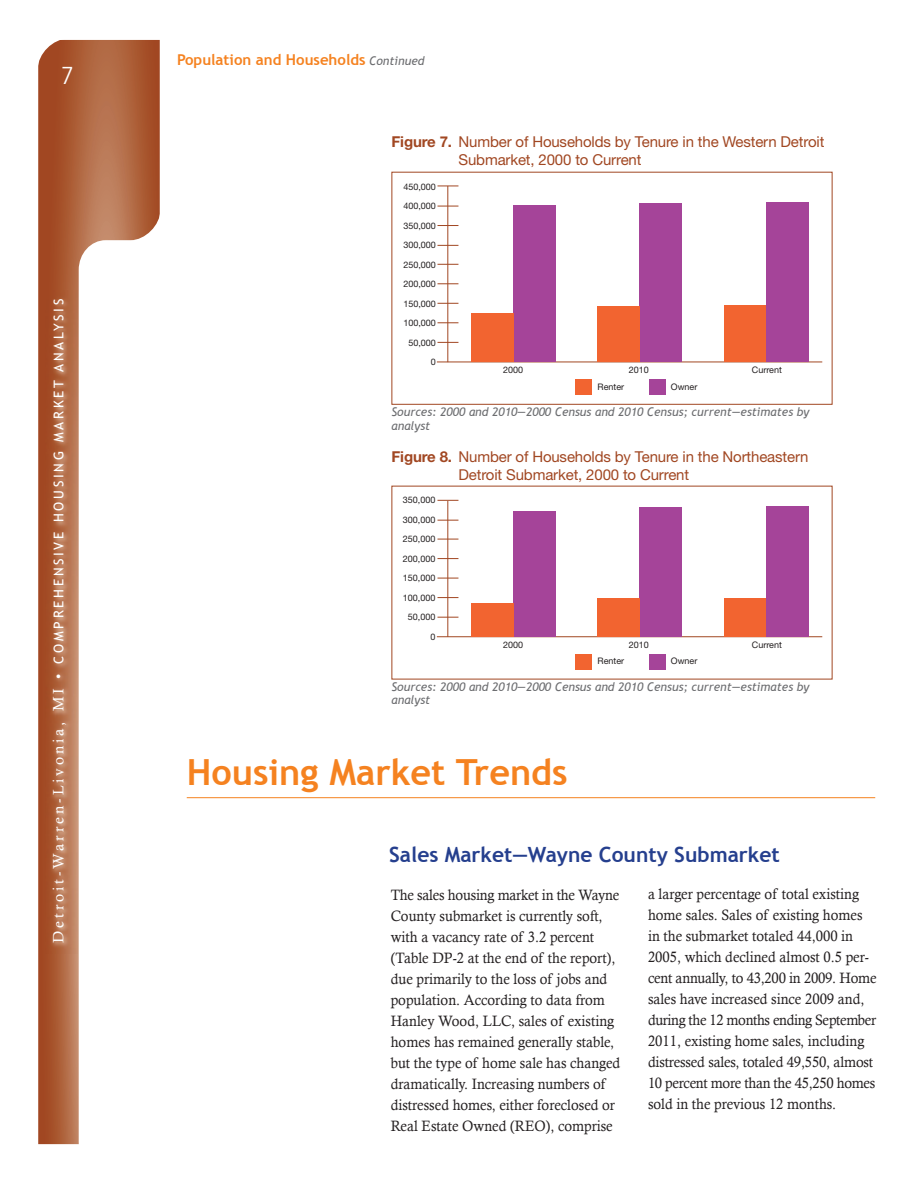
<style>
.page{position:relative;width:918px;height:1188px;background:#fff}
.page>*{position:absolute;margin:0;border:0;box-sizing:border-box;transform-origin:0 0}
.level1{font:700 36px "Trebuchet MS";color:#f58220}
.t1{font:300 27px "Rotis Sans Serif";color:#fff}
.level2{font:700 21px "Trebuchet MS";color:#253f8e}
.t2{font:15px/21px "Calisto";color:#231f20;scale:.95 1}
.t3{font:15px/18px "Helvetica Neue";letter-spacing:-.01em;color:#a14722}
.t4{font:700 15px "Trebuchet MS";color:#f58220}
.t5{font:13.5px "Trebuchet MS";letter-spacing:.2em;color:#fff}
.t6{font:italic 12px/13.5px "Trebuchet MS";color:#6c6d70}
.t7{font:9px "Helvetica Neue";color:#231f20}
.s1{font-family:"Calisto";font-size:15px}
.s2{font-weight:400;font-style:italic;font-size:12px;color:#6c6d70}
.s3{font-weight:700}
</style>
<div class="page">
<svg style="left:38px;top:40px;width:122px;height:1104px;background:#ad603b"></svg>
<svg style="left:79px;top:240px;width:81px;height:904px"></svg>
<svg style="left:38px;top:39px;width:30px;height:30px"></svg>
<svg style="left:130px;top:210px;width:30px;height:36px"></svg>
<img style="left:46px;top:290px;width:31px;height:663px">
<hr style="left:437px;top:636px;width:385px;height:1px;background:#a14722">
<hr style="left:447px;top:501px;width:1px;height:136px;background:#a14722">
<div style="left:575px;top:654px;width:17px;height:15px;background:#f26430"></div>
<div style="left:649px;top:654px;width:16px;height:15px;background:#a54499"></div>
<div style="left:514px;top:511px;width:42px;height:126px;background:#a54499"></div>
<div style="left:471px;top:603px;width:43px;height:34px;background:#f26430"></div>
<div style="left:639px;top:507px;width:43px;height:130px;background:#a54499"></div>
<div style="left:597px;top:598px;width:42px;height:39px;background:#f26430"></div>
<div style="left:766px;top:506px;width:42px;height:131px;background:#a54499"></div>
<div style="left:724px;top:598px;width:42px;height:39px;background:#f26430"></div>
<svg style="left:438px;top:597px;width:20px;height:1px"></svg>
<svg style="left:438px;top:578px;width:20px;height:1px"></svg>
<svg style="left:438px;top:558px;width:20px;height:1px"></svg>
<svg style="left:438px;top:617px;width:20px;height:1px"></svg>
<svg style="left:438px;top:539px;width:20px;height:1px"></svg>
<svg style="left:438px;top:520px;width:20px;height:1px"></svg>
<svg style="left:438px;top:500px;width:20px;height:1px"></svg>
<div style="left:392px;top:172px;width:440px;height:233px;border:1px solid #a14722"></div>
<hr style="left:437px;top:362px;width:385px;height:1px;background:#a14722">
<hr style="left:447px;top:186px;width:1px;height:176px;background:#a14722">
<div style="left:575px;top:379px;width:17px;height:15px;background:#f26430"></div>
<div style="left:649px;top:379px;width:16px;height:15px;background:#a54499"></div>
<div style="left:514px;top:205px;width:42px;height:157px;background:#a54499"></div>
<div style="left:471px;top:313px;width:43px;height:49px;background:#f26430"></div>
<div style="left:639px;top:203px;width:43px;height:159px;background:#a54499"></div>
<div style="left:597px;top:306px;width:42px;height:56px;background:#f26430"></div>
<div style="left:766px;top:203px;width:42px;height:159px;background:#a54499"></div>
<div style="left:724px;top:305px;width:42px;height:57px;background:#f26430"></div>
<svg style="left:438px;top:322px;width:20px;height:1px"></svg>
<svg style="left:438px;top:303px;width:20px;height:1px"></svg>
<svg style="left:438px;top:283px;width:20px;height:1px"></svg>
<svg style="left:438px;top:342px;width:20px;height:1px"></svg>
<svg style="left:438px;top:264px;width:20px;height:1px"></svg>
<svg style="left:438px;top:245px;width:20px;height:1px"></svg>
<svg style="left:438px;top:225px;width:20px;height:1px"></svg>
<svg style="left:438px;top:206px;width:20px;height:1px"></svg>
<svg style="left:438px;top:186px;width:20px;height:1px"></svg>
<hr style="left:187px;top:797px;width:688px;height:1px;background:#f58220">
<h2 class="t1" style="left:61px;top:60px;width:14px">7</h2>
<p class="t5" style="left:51px;top:943px;width:646px;rotate:-90deg"><span class="s1">Detroit-Warren-Livonia, MI •</span> COMPREHENSIVE HOUSING MARKET ANALYSIS</p>
<p class="t4" style="left:177px;top:50px;width:249px">Population and Households <span class="s2">Continued</span></p>
<p class="t3" style="left:459px;top:132px;width:367px;text-indent:-67px"><span class="s3">Figure 7.</span> Number of Households by Tenure in the Western Detroit<br>Submarket, 2000 to Current</p>
<p class="t7" style="left:403px;top:181px;width:34px">450,000</p>
<p class="t7" style="left:403px;top:200px;width:34px">400,000</p>
<p class="t7" style="left:403px;top:220px;width:34px">350,000</p>
<p class="t7" style="left:403px;top:239px;width:34px">300,000</p>
<p class="t7" style="left:403px;top:259px;width:34px">250,000</p>
<p class="t7" style="left:403px;top:278px;width:34px">200,000</p>
<p class="t7" style="left:403px;top:298px;width:34px">150,000</p>
<p class="t7" style="left:403px;top:317px;width:34px">100,000</p>
<p class="t7" style="left:408px;top:337px;width:29px">50,000</p>
<p class="t7" style="left:431px;top:356px;width:7px">0</p>
<p class="t7" style="left:503px;top:365px;width:22px">2000</p>
<p class="t7" style="left:629px;top:365px;width:22px">2010</p>
<p class="t7" style="left:752px;top:365px;width:32px">Current</p>
<p class="t7" style="left:598px;top:381px;width:28px">Renter</p>
<p class="t7" style="left:671px;top:381px;width:28px">Owner</p>
<p class="t6" style="left:392px;top:405px;width:419px">Sources: 2000 and 2010—2000 Census and 2010 Census; current—estimates by analyst</p>
<p class="t3" style="left:459px;top:448px;width:351px;text-indent:-67px"><span class="s3">Figure 8.</span> Number of Households by Tenure in the Northeastern<br>Detroit Submarket, 2000 to Current</p>
<p class="t7" style="left:403px;top:495px;width:34px">350,000</p>
<p class="t7" style="left:403px;top:514px;width:34px">300,000</p>
<p class="t7" style="left:403px;top:534px;width:34px">250,000</p>
<p class="t7" style="left:403px;top:553px;width:34px">200,000</p>
<p class="t7" style="left:403px;top:573px;width:34px">150,000</p>
<p class="t7" style="left:403px;top:592px;width:34px">100,000</p>
<p class="t7" style="left:408px;top:612px;width:29px">50,000</p>
<p class="t7" style="left:430px;top:631px;width:7px">0</p>
<p class="t7" style="left:503px;top:639px;width:22px">2000</p>
<p class="t7" style="left:629px;top:639px;width:22px">2010</p>
<p class="t7" style="left:752px;top:639px;width:32px">Current</p>
<p class="t7" style="left:598px;top:656px;width:28px">Renter</p>
<p class="t7" style="left:671px;top:656px;width:28px">Owner</p>
<p class="t6" style="left:392px;top:680px;width:419px">Sources: 2000 and 2010—2000 Census and 2010 Census; current—estimates by analyst</p>
<p class="level1" style="left:187px;top:749px;width:382px">Housing Market Trends</p>
<p class="level2" style="left:389px;top:841px;width:392px">Sales Market—Wayne County Submarket</p>
<p class="t2" style="left:391px;top:885px;width:243px">The sales housing market in the Wayne County submarket is currently soft, with a vacancy rate of 3.2 percent (Table DP-2 at the end of the report), due primarily to the loss of jobs and population. According to data from Hanley Wood, LLC, sales of existing homes has remained generally stable, but the type of home sale has changed dramatically. Increasing numbers of distressed homes, either foreclosed or Real Estate Owned (REO), comprise</p>
<p class="t2" style="left:648px;top:883px;width:242px">a larger percentage of total existing home sales. Sales of existing homes in the submarket totaled 44,000 in 2005, which declined almost 0.5 per&shy;cent annually, to 43,200 in 2009. Home sales have increased since 2009 and, during the 12 months ending September 2011, existing home sales, including distressed sales, totaled 49,550, almost 10 percent more than the 45,250 homes sold in the previous 12 months.</p>
</div>
